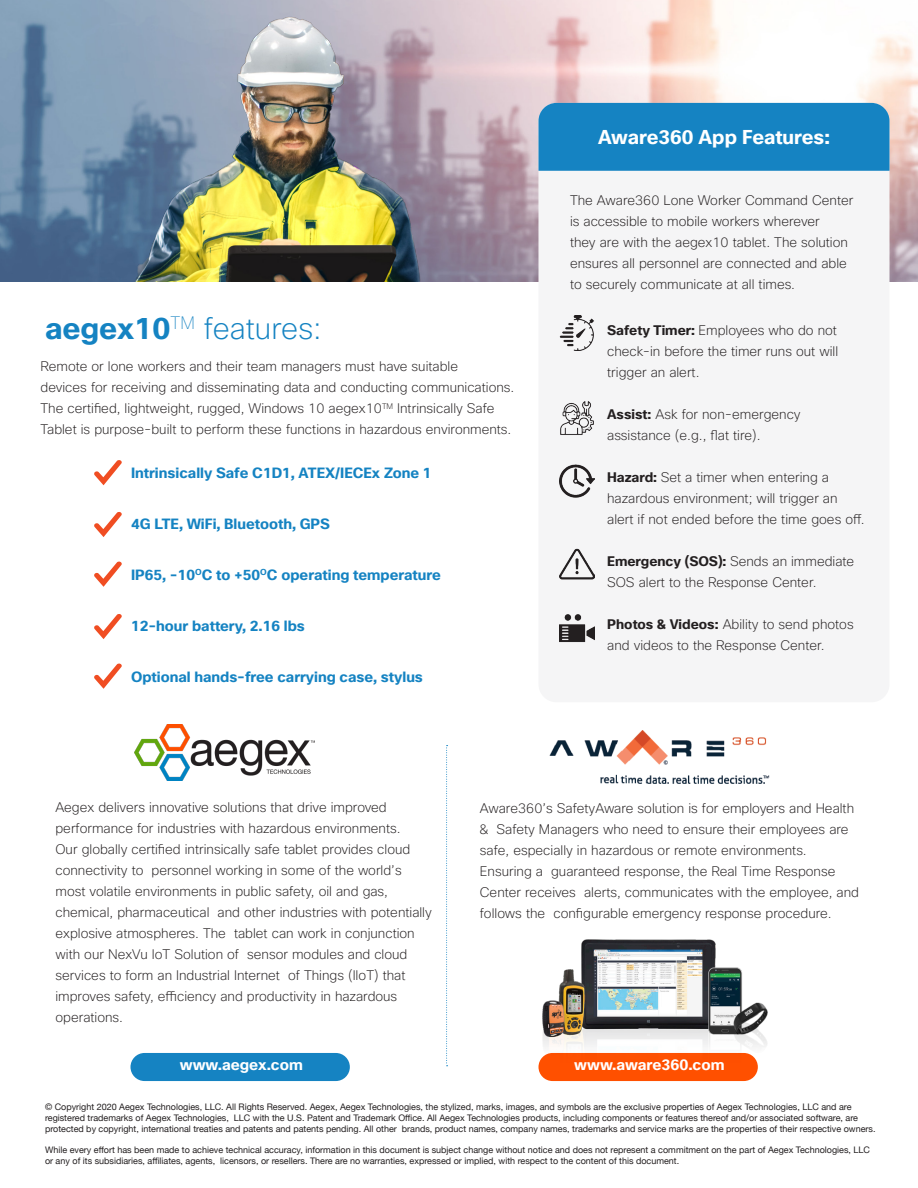
<style>
.page{position:relative;width:918px;height:1188px;background:#fff}
.page>*{position:absolute;margin:0;border:0;box-sizing:border-box;transform-origin:0 0}
.t1{font:200 30px "Cisco Sans";color:#1583c2}
.t2{font:700 19.5px "Cisco Sans";color:#fff}
.t3{font:700 15px "Cisco Sans";color:#fff}
.t4{font:700 14.55px "Cisco Sans";color:#1583c2}
.t5{font:200 13.5px/21px "Cisco Sans";color:#231f20}
.t6{font:9px/10.8px "Helvetica Neue";color:#231f20}
.s1{font-weight:700}
</style>
<div class="page">
<img style="left:0;top:0;width:918px;height:282px">
<img style="left:134px;top:725px;width:181px;height:56px">
<div style="left:130px;top:1053px;width:220px;height:28px;background:#1583c2;border-radius:14px"></div>
<div style="left:538px;top:1053px;width:220px;height:28px;background:#ff5000;border-radius:14px"></div>
<img style="left:549px;top:730px;width:221px;height:54px">
<svg style="left:446px;top:745px;width:2px;height:321px"></svg>
<img style="left:538px;top:939px;width:230px;height:126px">
<svg style="left:94px;top:460px;width:28px;height:25px"></svg>
<div style="left:538px;top:103px;width:351px;height:599px;background:#f5f5f6;border-radius:18px"></div>
<div style="left:538px;top:103px;width:351px;height:68px;background:#1583c2"></div>
<img style="left:559px;top:316px;width:35px;height:35px">
<img style="left:560px;top:401px;width:34px;height:34px">
<img style="left:559px;top:464px;width:36px;height:34px">
<img style="left:559px;top:548px;width:36px;height:32px">
<img style="left:559px;top:614px;width:36px;height:28px">
<img style="left:32px;top:11px;width:500px;height:271px">
<svg style="left:94px;top:512px;width:28px;height:25px"></svg>
<svg style="left:94px;top:561px;width:28px;height:26px"></svg>
<svg style="left:94px;top:614px;width:28px;height:25px"></svg>
<svg style="left:94px;top:663px;width:28px;height:26px"></svg>
<p class="t2" style="left:598px;top:125px;width:233px">Aware360 App Features:</p>
<p class="t1" style="left:45px;top:309px;width:278px"><span class="s1">aegex10</span><sup>TM</sup> features:</p>
<p class="t5" style="left:41px;top:356px;width:475px">Remote or lone workers and their team managers must have suitable<br>devices for receiving and disseminating data and conducting communications.<br>The certified, lightweight, rugged, Windows 10 aegex10<sup>TM</sup> Intrinsically Safe Tablet is purpose-built to perform these functions in hazardous environments.</p>
<p class="t4" style="left:131px;top:464px;width:302px">Intrinsically Safe C1D1, ATEX/IECEx Zone 1</p>
<p class="t4" style="left:131px;top:515px;width:200px">4G LTE, WiFi, Bluetooth, GPS</p>
<p class="t4" style="left:131px;top:566px;width:311px">IP65, -10<sup>O</sup>C to +50<sup>O</sup>C operating temperature</p>
<p class="t4" style="left:131px;top:617px;width:175px">12-hour battery, 2.16 lbs</p>
<p class="t4" style="left:131px;top:668px;width:293px">Optional hands-free carrying case, stylus</p>
<p class="t5" style="left:570px;top:190px;width:285px">The Aware360 Lone Worker Command Center is accessible to mobile workers wherever<br>they are with the aegex10 tablet. The solution ensures all personnel are connected and able to securely communicate at all times.</p>
<p class="t5" style="left:607px;top:320px;width:233px;text-align:justify"><span class="s1">Safety Timer:</span> Employees who do not check-in before the timer runs out will trigger an alert.</p>
<p class="t5" style="left:607px;top:404px;width:195px"><span class="s1">Assist:</span> Ask for non-emergency assistance (e.g., flat tire).</p>
<p class="t5" style="left:607px;top:467px;width:259px"><span class="s1">Hazard:</span> Set a timer when entering a hazardous environment; will trigger an alert if not ended before the time goes off.</p>
<p class="t5" style="left:607px;top:551px;width:249px"><span class="s1">Emergency (SOS):</span> Sends an immediate<br>SOS alert to the Response Center.</p>
<p class="t5" style="left:607px;top:614px;width:248px"><span class="s1">Photos &amp; Videos:</span> Ability to send photos and videos to the Response Center.</p>
<p class="t5" style="left:56px;top:796px;width:378px">Aegex delivers innovative solutions that drive improved performance for industries with hazardous environments.<br>Our globally certified intrinsically safe tablet provides cloud connectivity to personnel working in some of the world’s most volatile environments in public safety, oil and gas, chemical, pharmaceutical and other industries with potentially explosive atmospheres. The tablet can work in conjunction with our NexVu IoT Solution of sensor modules and cloud services to form an Industrial Internet of Things (IIoT) that improves safety, efficiency and productivity in hazardous operations.</p>
<p class="t3" style="left:180px;top:1056px;width:125px">www.aegex.com</p>
<p class="t5" style="left:480px;top:798px;width:381px">Aware360’s SafetyAware solution is for employers and Health &amp; Safety Managers who need to ensure their employees are safe, especially in hazardous or remote environments.<br>Ensuring a guaranteed response, the Real Time Response Center receives alerts, communicates with the employee, and follows the configurable emergency response procedure.</p>
<p class="t3" style="left:574px;top:1056px;width:152px">www.aware360.com</p>
<p class="t6" style="left:45px;top:1102px;width:832px">© Copyright 2020 Aegex Technologies, LLC. All Rights Reserved. Aegex, Aegex Technologies, the stylized, marks, images, and symbols are the exclusive properties of Aegex Technologies, LLC and are registered trademarks of Aegex Technologies, LLC with the U.S. Patent and Trademark Office. All Aegex Technologies products, including components or features thereof and/or associated software, are protected by copyright, international treaties and patents and patents pending. All other brands, product names, company names, trademarks and service marks are the properties of their respective owners.</p>
<p class="t6" style="left:45px;top:1145px;width:827px">While every effort has been made to achieve technical accuracy, information in this document is subject change without notice and does not represent a commitment on the part of Aegex Technologies, LLC or any of its subsidiaries, affiliates, agents, licensors, or resellers. There are no warranties, expressed or implied, with respect to the content of this document.</p>
</div>
